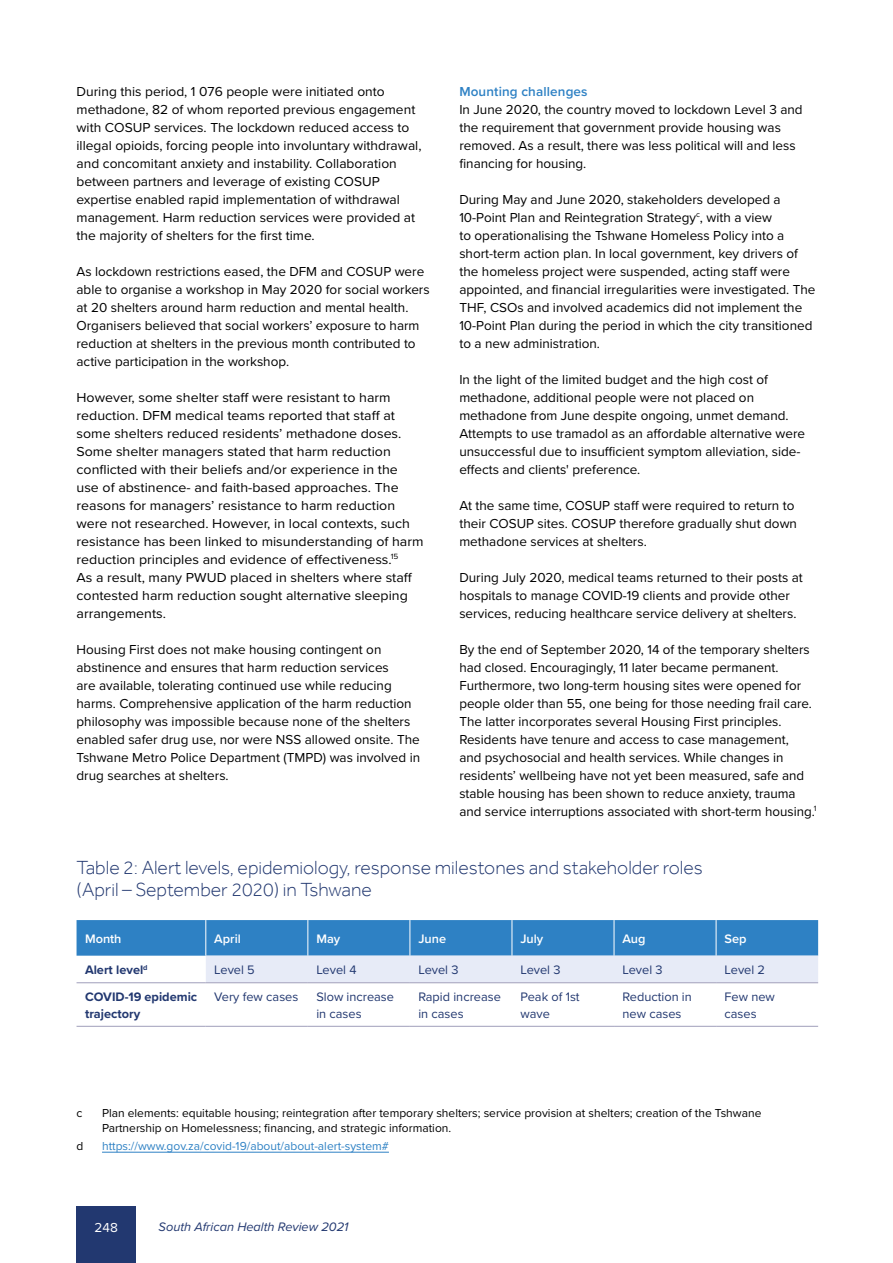
<style>
.page{position:relative;width:893px;height:1263px;background:#fff}
.page>*{position:absolute;margin:0;border:0;box-sizing:border-box;transform-origin:0 0}
.Table_Header{font:300 19.5px/22.5px "Effra";color:#223870}
.body{font:13.5px/18px "Proxima Nova";color:#000}
.body-2{font:13.5px/18px "Proxima Nova";color:#000;scale:1.05 1}
.Heading_3{font:600 13.5px "Proxima Nova";letter-spacing:.01em;color:#2e81c4}
.t1{font:13.5px "Proxima Nova";color:#fff}
.Table_body_text{font:12.75px/16.5px "Proxima Nova";color:#223870}
.Table_body_text-2{font:700 12.75px/16.5px "Proxima Nova";color:#223870}
.t2{font:italic 12.75px "Proxima Nova";color:#223870}
.Table_line_1_white{font:600 12.75px "Proxima Nova";color:#fff}
.FOOTNOTE___SOURCE{font:12px/15px "Proxima Nova";color:#000}
.FOOTNOTE___SOURCE-2{font:12px "Proxima Nova";color:#2e81c4}
</style>
<div class="page">
<div style="left:77px;top:1206px;width:59px;height:57px;background:#223870"></div>
<hr style="left:102px;top:1152px;width:287px;height:1px;background:#2e81c4">
<svg style="left:77px;top:920px;width:741px;height:62px;background:#7fb0da"></svg>
<hr style="left:205px;top:920px;width:1px;height:36px;background:#fff">
<hr style="left:307px;top:920px;width:1px;height:36px;background:#fff">
<hr style="left:410px;top:920px;width:1px;height:36px;background:#fff">
<hr style="left:512px;top:920px;width:1px;height:36px;background:#fff">
<hr style="left:614px;top:920px;width:1px;height:36px;background:#fff">
<hr style="left:716px;top:920px;width:1px;height:36px;background:#fff">
<hr style="left:77px;top:982px;width:129px;height:1px;background:#aaa9c2">
<hr style="left:206px;top:982px;width:102px;height:1px;background:#aaa9c2">
<hr style="left:308px;top:982px;width:102px;height:1px;background:#aaa9c2">
<hr style="left:410px;top:982px;width:102px;height:1px;background:#aaa9c2">
<hr style="left:512px;top:982px;width:102px;height:1px;background:#aaa9c2">
<hr style="left:614px;top:982px;width:102px;height:1px;background:#aaa9c2">
<hr style="left:716px;top:982px;width:102px;height:1px;background:#aaa9c2">
<hr style="left:77px;top:1026px;width:129px;height:1px;background:#aaa9c2">
<hr style="left:206px;top:1026px;width:102px;height:1px;background:#aaa9c2">
<hr style="left:308px;top:1026px;width:102px;height:1px;background:#aaa9c2">
<hr style="left:410px;top:1026px;width:102px;height:1px;background:#aaa9c2">
<hr style="left:512px;top:1026px;width:102px;height:1px;background:#aaa9c2">
<hr style="left:614px;top:1026px;width:102px;height:1px;background:#aaa9c2">
<hr style="left:716px;top:1026px;width:102px;height:1px;background:#aaa9c2">
<p class="body" style="left:77px;top:82px;width:346px">During this period, 1 076 people were initiated onto methadone, 82 of whom reported previous engagement with COSUP services. The lockdown reduced access to illegal opioids, forcing people into involuntary withdrawal, and concomitant anxiety and instability. Collaboration between partners and leverage of existing COSUP expertise enabled rapid implementation of withdrawal management. Harm reduction services were provided at the majority of shelters for the first time.</p>
<p class="body" style="left:77px;top:262px;width:355px">As lockdown restrictions eased, the DFM and COSUP were able to organise a workshop in May 2020 for social workers at 20 shelters around harm reduction and mental health.<br>Organisers believed that social workers’ exposure to harm reduction at shelters in the previous month contributed to active participation in the workshop.</p>
<p class="body-2" style="left:77px;top:388px;width:332px">However, some shelter staff were resistant to harm reduction. DFM medical teams reported that staff at some shelters reduced residents’ methadone doses.<br>Some shelter managers stated that harm reduction conflicted with their beliefs and/or experience in the use of abstinence- and faith-based approaches. The reasons for managers’ resistance to harm reduction were not researched. However, in local contexts, such resistance has been linked to misunderstanding of harm reduction principles and evidence of effectiveness.<sup>15<br></sup>As a result, many PWUD placed in shelters where staff contested harm reduction sought alternative sleeping arrangements.</p>
<p class="body" style="left:77px;top:640px;width:345px">Housing First does not make housing contingent on abstinence and ensures that harm reduction services<br>are available, tolerating continued use while reducing harms. Comprehensive application of the harm reduction philosophy was impossible because none of the shelters enabled safer drug use, nor were NSS allowed onsite. The Tshwane Metro Police Department (TMPD) was involved in drug searches at shelters.</p>
<p class="Heading_3" style="left:459px;top:81px;width:130px">Mounting challenges</p>
<p class="body" style="left:459px;top:100px;width:345px">In June 2020, the country moved to lockdown Level 3 and the requirement that government provide housing was removed. As a result, there was less political will and less financing for housing.</p>
<p class="body" style="left:459px;top:190px;width:358px">During May and June 2020, stakeholders developed a 10-Point Plan and Reintegration Strategy<sup>c</sup>, with a view<br>to operationalising the Tshwane Homeless Policy into a short-term action plan. In local government, key drivers of the homeless project were suspended, acting staff were appointed, and financial irregularities were investigated. The THF, CSOs and involved academics did not implement the 10-Point Plan during the period in which the city transitioned to a new administration.</p>
<p class="body" style="left:459px;top:370px;width:347px">In the light of the limited budget and the high cost of methadone, additional people were not placed on methadone from June despite ongoing, unmet demand.<br>Attempts to use tramadol as an affordable alternative were unsuccessful due to insufficient symptom alleviation, side&shy;effects and clients' preference.</p>
<p class="body" style="left:459px;top:496px;width:339px">At the same time, COSUP staff were required to return to their COSUP sites. COSUP therefore gradually shut down methadone services at shelters.</p>
<p class="body" style="left:459px;top:568px;width:345px">During July 2020, medical teams returned to their posts at hospitals to manage COVID-19 clients and provide other services, reducing healthcare service delivery at shelters.</p>
<p class="body" style="left:459px;top:640px;width:359px">By the end of September 2020, 14 of the temporary shelters had closed. Encouragingly, 11 later became permanent.<br>Furthermore, two long-term housing sites were opened for people older than 55, one being for those needing frail care.<br>The latter incorporates several Housing First principles.<br>Residents have tenure and access to case management,<br>and psychosocial and health services. While changes in residents’ wellbeing have not yet been measured, safe and stable housing has been shown to reduce anxiety, trauma and service interruptions associated with short-term housing.<sup>1</sup></p>
<h3 class="Table_Header" style="left:77px;top:855px;width:628px">Table 2: Alert levels, epidemiology, response milestones and stakeholder roles (April – September 2020) in Tshwane</h3>
<h4 class="Table_line_1_white" style="left:85px;top:929px;width:38px">Month</h4>
<h4 class="Table_line_1_white" style="left:214px;top:929px;width:28px">April</h4>
<h4 class="Table_line_1_white" style="left:316px;top:929px;width:25px">May</h4>
<h4 class="Table_line_1_white" style="left:418px;top:929px;width:29px">June</h4>
<h4 class="Table_line_1_white" style="left:520px;top:929px;width:24px">July</h4>
<h4 class="Table_line_1_white" style="left:622px;top:929px;width:25px">Aug</h4>
<h4 class="Table_line_1_white" style="left:725px;top:929px;width:24px">Sep</h4>
<p class="Table_body_text-2" style="left:85px;top:961px;width:64px">Alert level<sup>d</sup></p>
<p class="Table_body_text" style="left:214px;top:961px;width:42px">Level 5</p>
<p class="Table_body_text" style="left:316px;top:961px;width:42px">Level 4</p>
<p class="Table_body_text" style="left:418px;top:961px;width:42px">Level 3</p>
<p class="Table_body_text" style="left:520px;top:961px;width:42px">Level 3</p>
<p class="Table_body_text" style="left:622px;top:961px;width:42px">Level 3</p>
<p class="Table_body_text" style="left:725px;top:961px;width:42px">Level 2</p>
<p class="Table_body_text-2" style="left:85px;top:988px;width:114px">COVID-19 epidemic trajectory</p>
<p class="Table_body_text" style="left:214px;top:988px;width:86px">Very few cases</p>
<p class="Table_body_text" style="left:316px;top:988px;width:79px">Slow increase in cases</p>
<p class="Table_body_text" style="left:418px;top:988px;width:84px">Rapid increase in cases</p>
<p class="Table_body_text" style="left:520px;top:988px;width:61px">Peak of 1st wave</p>
<p class="Table_body_text" style="left:622px;top:988px;width:71px">Reduction in new cases</p>
<p class="Table_body_text" style="left:725px;top:988px;width:52px">Few new cases</p>
<p class="FOOTNOTE___SOURCE" style="left:77px;top:1105px;width:7px">c</p>
<p class="FOOTNOTE___SOURCE" style="left:102px;top:1105px;width:661px">Plan elements: equitable housing; reintegration after temporary shelters; service provision at shelters; creation of the Tshwane<br>Partnership on Homelessness; financing, and strategic information.</p>
<p class="FOOTNOTE___SOURCE" style="left:77px;top:1138px;width:8px">d</p>
<p class="FOOTNOTE___SOURCE-2" style="left:102px;top:1137px;width:288px">https://www.gov.za/covid-19/about/about-alert-system#</p>
<p class="t1" style="left:95px;top:1217px;width:25px">248</p>
<p class="t2" style="left:159px;top:1218px;width:191px">South African Health Review 2021</p>
</div>
